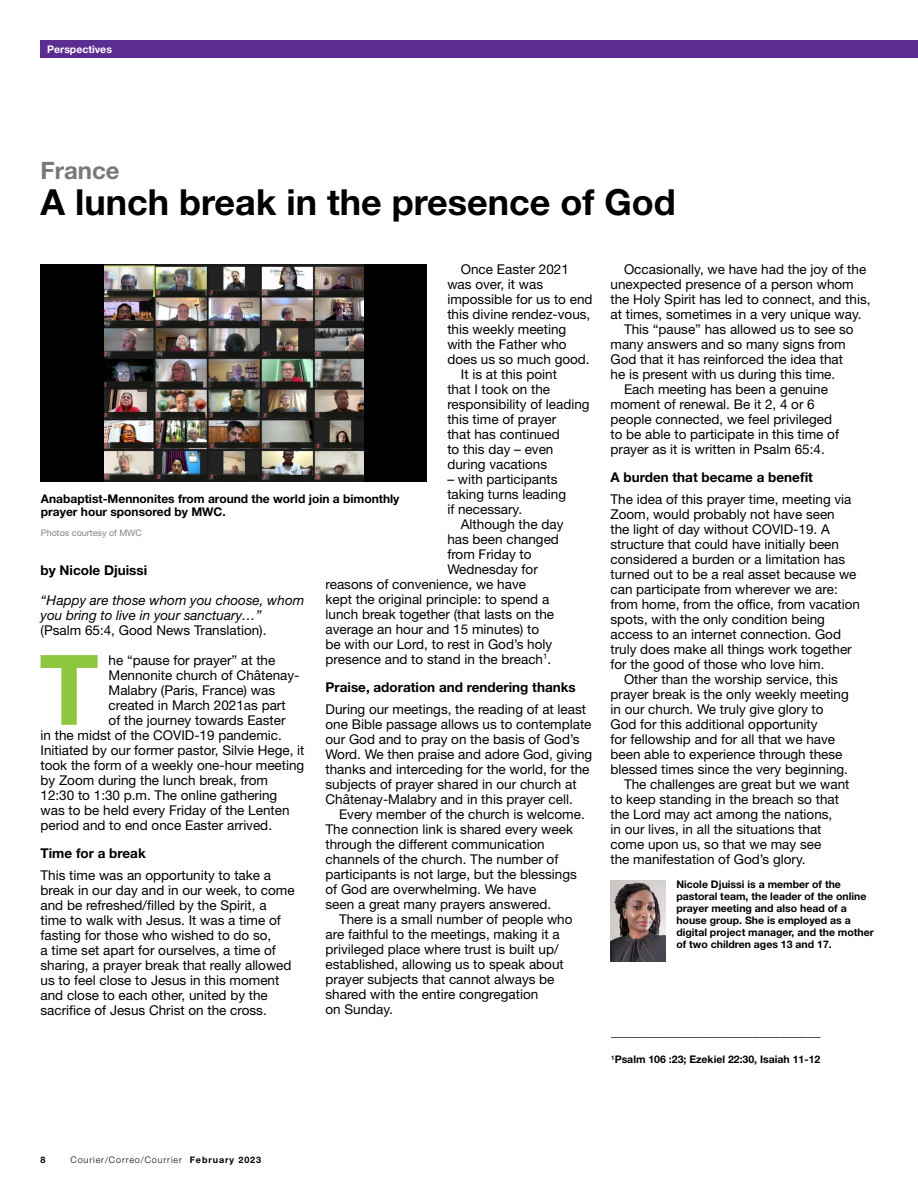
<style>
.page{position:relative;width:918px;height:1188px;background:#fff}
.page>*{position:absolute;margin:0;border:0;box-sizing:border-box;transform-origin:0 0}
.t1{font:700 97.5px "Helvetica Neue LT Std";color:#8dc63f}
.t2{font:700 36px "Helvetica Neue LT Std";color:#000}
.t3{font:700 24px "Helvetica Neue LT Std";color:#78787a}
.t4{font:13.5px/15px "Helvetica Neue LT Std";color:#000}
.t5{font:700 13.5px "Helvetica Neue LT Std";color:#000}
.t6{font:italic 13.5px/15px "Helvetica Neue LT Std";color:#000}
.t7{font:700 12px/13.5px "Helvetica Neue LT Std";color:#000}
.t8{font:700 10.5px/12px "Helvetica Neue LT Std";color:#000}
.t9{font:700 10.5px "Helvetica Neue LT Std";color:#fff}
.t10{font:300 9px "Helvetica Neue LT Std";letter-spacing:.1em;color:#000}
.t11{font:9px "Helvetica Neue LT Std";color:#808285}
.t12{font:700 9px "Helvetica Neue LT Std";color:#000}
.s1{font-weight:700}
</style>
<div class="page">
<img style="left:611px;top:881px;width:55px;height:81px">
<div style="left:40px;top:264px;width:387px;height:218px;background:#000"></div>
<img style="left:104px;top:264px;width:259px;height:218px">
<div style="left:40px;top:40px;width:878px;height:18px;background:#5c2d91"></div>
<p class="t9" style="left:47px;top:43px;width:66px">Perspectives</p>
<h3 class="t3" style="left:41px;top:156px;width:81px">France</h3>
<h2 class="t2" style="left:41px;top:180px;width:637px">A lunch break in the presence of God</h2>
<p class="t4" style="left:461px;top:261px;width:110px">Once Easter 2021</p>
<p class="t4" style="left:447px;top:276px;width:97px">was over, it was</p>
<p class="t4" style="left:447px;top:291px;width:147px">impossible for us to end</p>
<p class="t4" style="left:447px;top:306px;width:145px">this divine rendez-vous,</p>
<p class="t4" style="left:447px;top:321px;width:121px">this weekly meeting</p>
<p class="t4" style="left:447px;top:336px;width:121px">with the Father who</p>
<p class="t4" style="left:447px;top:351px;width:144px">does us so much good.</p>
<p class="t4" style="left:461px;top:366px;width:98px">It is at this point</p>
<p class="t4" style="left:447px;top:381px;width:104px">that I took on the</p>
<p class="t4" style="left:447px;top:396px;width:144px">responsibility of leading</p>
<p class="t4" style="left:447px;top:411px;width:110px">this time of prayer</p>
<p class="t4" style="left:447px;top:426px;width:114px">that has continued</p>
<p class="t4" style="left:447px;top:441px;width:108px">to this day – even</p>
<p class="t4" style="left:447px;top:456px;width:101px">during vacations</p>
<p class="t4" style="left:447px;top:471px;width:120px">– with participants taking turns leading if necessary.</p>
<p class="t4" style="left:461px;top:516px;width:104px">Although the day</p>
<p class="t4" style="left:447px;top:531px;width:113px">has been changed</p>
<p class="t4" style="left:447px;top:546px;width:86px">from Friday to</p>
<p class="t4" style="left:447px;top:561px;width:92px">Wednesday for</p>
<p class="t4" style="left:326px;top:576px;width:202px">reasons of convenience, we have</p>
<p class="t4" style="left:326px;top:591px;width:225px">kept the original principle: to spend a</p>
<p class="t4" style="left:326px;top:606px;width:230px">lunch break together (that lasts on the</p>
<p class="t4" style="left:326px;top:621px;width:215px">average an hour and 15 minutes) to</p>
<p class="t4" style="left:326px;top:636px;width:228px">be with our Lord, to rest in God’s holy</p>
<p class="t4" style="left:326px;top:651px;width:227px">presence and to stand in the breach<sup>1</sup>.</p>
<p class="t5" style="left:326px;top:679px;width:252px">Praise, adoration and rendering thanks</p>
<p class="t4" style="left:326px;top:701px;width:268px">During our meetings, the reading of at least one Bible passage allows us to contemplate our God and to pray on the basis of God’s Word. We then praise and adore God, giving thanks and interceding for the world, for the subjects of prayer shared in our church at Châtenay-Malabry and in this prayer cell.</p>
<p class="t4" style="left:326px;top:806px;width:261px;text-indent:14px">Every member of the church is welcome.<br>The connection link is shared every week through the different communication channels of the church. The number of participants is not large, but the blessings of God are overwhelming. We have<br>seen a great many prayers answered.</p>
<p class="t4" style="left:326px;top:911px;width:249px;text-indent:14px">There is a small number of people who are faithful to the meetings, making it a privileged place where trust is built up/ established, allowing us to speak about prayer subjects that cannot always be shared with the entire congregation<br>on Sunday.</p>
<p class="t7" style="left:41px;top:491px;width:360px">Anabaptist-Mennonites from around the world join a bimonthly prayer hour sponsored by MWC.</p>
<p class="t11" style="left:41px;top:528px;width:103px">Photos courtesy of MWC</p>
<p class="t5" style="left:41px;top:562px;width:108px">by Nicole Djuissi</p>
<p class="t6" style="left:41px;top:592px;width:265px">“Happy are those whom you choose, whom you bring to live in your sanctuary…”</p>
<p class="t4" style="left:41px;top:622px;width:228px">(Psalm 65:4, Good News Translation).</p>
<h1 class="t1" style="left:39px;top:630px;width:61px">T</h1>
<p class="t4" style="left:109px;top:652px;width:168px">he “pause for prayer” at the</p>
<p class="t4" style="left:109px;top:667px;width:192px">Mennonite church of Châtenay-</p>
<p class="t4" style="left:109px;top:682px;width:168px">Malabry (Paris, France) was</p>
<p class="t4" style="left:109px;top:697px;width:179px">created in March 2021as part</p>
<p class="t4" style="left:109px;top:712px;width:178px">of the journey towards Easter</p>
<p class="t4" style="left:41px;top:727px;width:243px">in the midst of the COVID-19 pandemic.</p>
<p class="t4" style="left:41px;top:742px;width:266px">Initiated by our former pastor, Silvie Hege, it</p>
<p class="t4" style="left:41px;top:757px;width:265px">took the form of a weekly one-hour meeting</p>
<p class="t4" style="left:41px;top:772px;width:229px">by Zoom during the lunch break, from</p>
<p class="t4" style="left:41px;top:787px;width:238px">12:30 to 1:30 p.m. The online gathering</p>
<p class="t4" style="left:41px;top:802px;width:251px">was to be held every Friday of the Lenten</p>
<p class="t4" style="left:41px;top:817px;width:233px">period and to end once Easter arrived.</p>
<p class="t5" style="left:41px;top:845px;width:107px">Time for a break</p>
<p class="t4" style="left:41px;top:868px;width:256px">This time was an opportunity to take a break in our day and in our week, to come and be refreshed/filled by the Spirit, a time to walk with Jesus. It was a time of fasting for those who wished to do so,<br>a time set apart for ourselves, a time of sharing, a prayer break that really allowed us to feel close to Jesus in this moment and close to each other, united by the sacrifice of Jesus Christ on the cross.</p>
<p class="t4" style="left:624px;top:261px;width:244px">Occasionally, we have had the joy of the</p>
<p class="t4" style="left:611px;top:276px;width:245px">unexpected presence of a person whom</p>
<p class="t4" style="left:611px;top:291px;width:262px">the Holy Spirit has led to connect, and this,</p>
<p class="t4" style="left:611px;top:306px;width:253px">at times, sometimes in a very unique way.</p>
<p class="t4" style="left:624px;top:321px;width:231px">This “pause” has allowed us to see so</p>
<p class="t4" style="left:611px;top:336px;width:237px">many answers and so many signs from</p>
<p class="t4" style="left:611px;top:351px;width:234px">God that it has reinforced the idea that</p>
<p class="t4" style="left:611px;top:366px;width:226px">he is present with us during this time.</p>
<p class="t4" style="left:624px;top:381px;width:206px">Each meeting has been a genuine</p>
<p class="t4" style="left:611px;top:396px;width:206px">moment of renewal. Be it 2, 4 or 6</p>
<p class="t4" style="left:611px;top:411px;width:223px">people connected, we feel privileged</p>
<p class="t4" style="left:611px;top:426px;width:230px">to be able to participate in this time of</p>
<p class="t4" style="left:611px;top:441px;width:216px">prayer as it is written in Psalm 65:4.</p>
<p class="t5" style="left:611px;top:469px;width:204px">A burden that became a benefit</p>
<p class="t4" style="left:611px;top:491px;width:243px">The idea of this prayer time, meeting via</p>
<p class="t4" style="left:611px;top:506px;width:226px">Zoom, would probably not have seen</p>
<p class="t4" style="left:611px;top:521px;width:221px">the light of day without COVID-19. A</p>
<p class="t4" style="left:611px;top:536px;width:230px">structure that could have initially been</p>
<p class="t4" style="left:611px;top:551px;width:236px">considered a burden or a limitation has</p>
<p class="t4" style="left:611px;top:566px;width:248px">turned out to be a real asset because we</p>
<p class="t4" style="left:611px;top:581px;width:229px">can participate from wherever we are:</p>
<p class="t4" style="left:611px;top:596px;width:251px">from home, from the office, from vacation</p>
<p class="t4" style="left:611px;top:611px;width:216px">spots, with the only condition being</p>
<p class="t4" style="left:611px;top:626px;width:232px">access to an internet connection. God</p>
<p class="t4" style="left:611px;top:641px;width:243px">truly does make all things work together</p>
<p class="t4" style="left:611px;top:656px;width:216px">for the good of those who love him.</p>
<p class="t4" style="left:624px;top:671px;width:215px">Other than the worship service, this</p>
<p class="t4" style="left:611px;top:686px;width:240px">prayer break is the only weekly meeting</p>
<p class="t4" style="left:611px;top:701px;width:215px">in our church. We truly give glory to</p>
<p class="t4" style="left:611px;top:716px;width:209px">God for this additional opportunity</p>
<p class="t4" style="left:611px;top:731px;width:226px">for fellowship and for all that we have</p>
<p class="t4" style="left:611px;top:746px;width:234px">been able to experience through these</p>
<p class="t4" style="left:611px;top:761px;width:239px">blessed times since the very beginning.</p>
<p class="t4" style="left:624px;top:776px;width:227px">The challenges are great but we want</p>
<p class="t4" style="left:611px;top:791px;width:230px">to keep standing in the breach so that</p>
<p class="t4" style="left:611px;top:806px;width:223px">the Lord may act among the nations,</p>
<p class="t4" style="left:611px;top:821px;width:213px">in our lives, in all the situations that</p>
<p class="t4" style="left:611px;top:836px;width:212px">come upon us, so that we may see</p>
<p class="t4" style="left:611px;top:851px;width:197px">the manifestation of God’s glory.</p>
<p class="t8" style="left:676px;top:878px;width:199px">Nicole Djuissi is a member of the pastoral team, the leader of the online prayer meeting and also head of a house group. She is employed as a digital project manager, and the mother of two children ages 13 and 17.</p>
<p class="t5" style="left:611px;top:1022px;width:211px">_______________________________</p>
<p class="t8" style="left:611px;top:1053px;width:211px"><sup>1</sup>Psalm 106 :23; Ezekiel 22:30, Isaiah 11-12</p>
<p class="t12" style="left:40px;top:1154px;width:7px">8</p>
<p class="t10" style="left:71px;top:1154px;width:192px">Courier/Correo/Courrier <span class="s1">February 2023</span></p>
</div>
